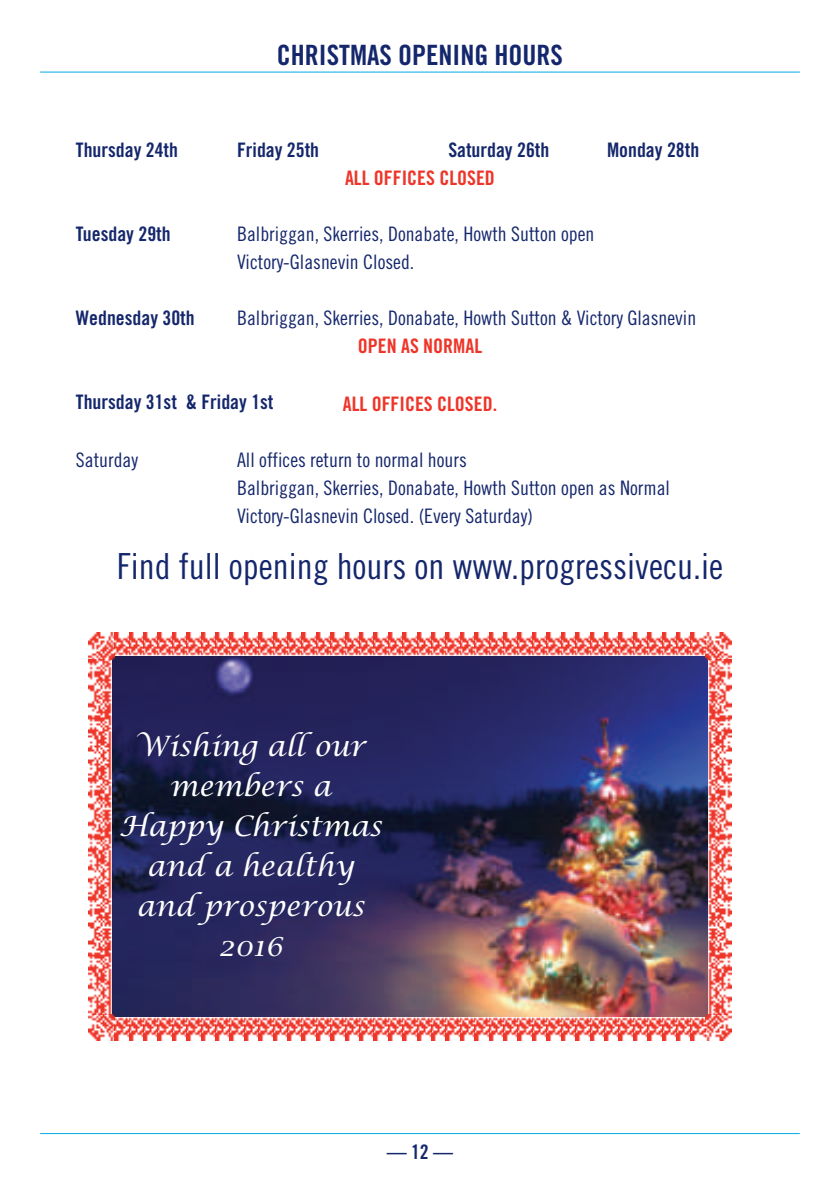
<style>
.page{position:relative;width:840px;height:1190px;background:#fff}
.page>*{position:absolute;margin:0;border:0;box-sizing:border-box;transform-origin:0 0}
.t1{font:36px "Trade Gothic Cond Eighteen";color:#15276c}
.t2{font:italic 28px/40px "Lucida Calligraphy";color:#fff;text-align:center}
.t3{font:28px "Trade Gothic Bold Cond Twenty";color:#15276c}
.t4{font:20px/28px "Trade Gothic Cond Eighteen";color:#15276c}
.t5{font:20px "Trade Gothic Bold Cond Twenty";color:#15276c}
.t6{font:20px "Trade Gothic Bold Cond Twenty";color:#ee3529}
</style>
<div class="page">
<hr style="left:40px;top:1133px;width:760px;height:1px;background:#00abe7">
<hr style="left:40px;top:72px;width:760px;height:1px;background:#00abe7">
<img style="left:112px;top:657px;width:596px;height:360px">
<img style="left:88px;top:633px;width:27px;height:26px">
<img style="left:115px;top:633px;width:590px;height:24px">
<img style="left:705px;top:633px;width:27px;height:26px">
<img style="left:708px;top:659px;width:24px;height:355px">
<img style="left:705px;top:1014px;width:27px;height:27px">
<img style="left:115px;top:1017px;width:590px;height:24px">
<img style="left:88px;top:1014px;width:27px;height:27px">
<img style="left:88px;top:659px;width:24px;height:355px">
<h2 class="t3" style="left:277px;top:45px;width:288px">CHRISTMAS OPENING HOURS</h2>
<p class="t5" style="left:76px;top:142px;width:104px">Thursday 24th</p>
<p class="t5" style="left:237px;top:142px;width:84px">Friday 25th</p>
<p class="t5" style="left:448px;top:142px;width:102px">Saturday 26th</p>
<p class="t5" style="left:607px;top:142px;width:94px">Monday 28th</p>
<p class="t6" style="left:345px;top:170px;width:151px">ALL OFFICES CLOSED</p>
<p class="t5" style="left:76px;top:226px;width:96px">Tuesday 29th</p>
<p class="t4" style="left:237px;top:221px;width:359px">Balbriggan, Skerries, Donabate, Howth Sutton open<br>Victory-Glasnevin Closed.</p>
<p class="t5" style="left:76px;top:310px;width:120px">Wednesday 30th</p>
<p class="t4" style="left:237px;top:305px;width:461px">Balbriggan, Skerries, Donabate, Howth Sutton &amp; Victory Glasnevin</p>
<p class="t6" style="left:358px;top:338px;width:126px">OPEN AS NORMAL</p>
<p class="t5" style="left:76px;top:394px;width:199px">Thursday 31st &amp; Friday 1st</p>
<p class="t6" style="left:343px;top:396px;width:156px">ALL OFFICES CLOSED.</p>
<p class="t4" style="left:76px;top:447px;width:64px">Saturday</p>
<p class="t4" style="left:237px;top:447px;width:434px">All offices return to normal hours<br>Balbriggan, Skerries, Donabate, Howth Sutton open as Normal<br>Victory-Glasnevin Closed. (Every Saturday)</p>
<h1 class="t1" style="left:117px;top:553px;width:608px">Find full opening hours on www.progressivecu.ie</h1>
<h2 class="t2" style="left:119px;top:728px;width:264px">Wishing all our members a<br>Happy Christmas and a healthy and prosperous<br>2016</h2>
<p class="t5" style="left:387px;top:1145px;width:68px">— 12 —</p>
</div>
